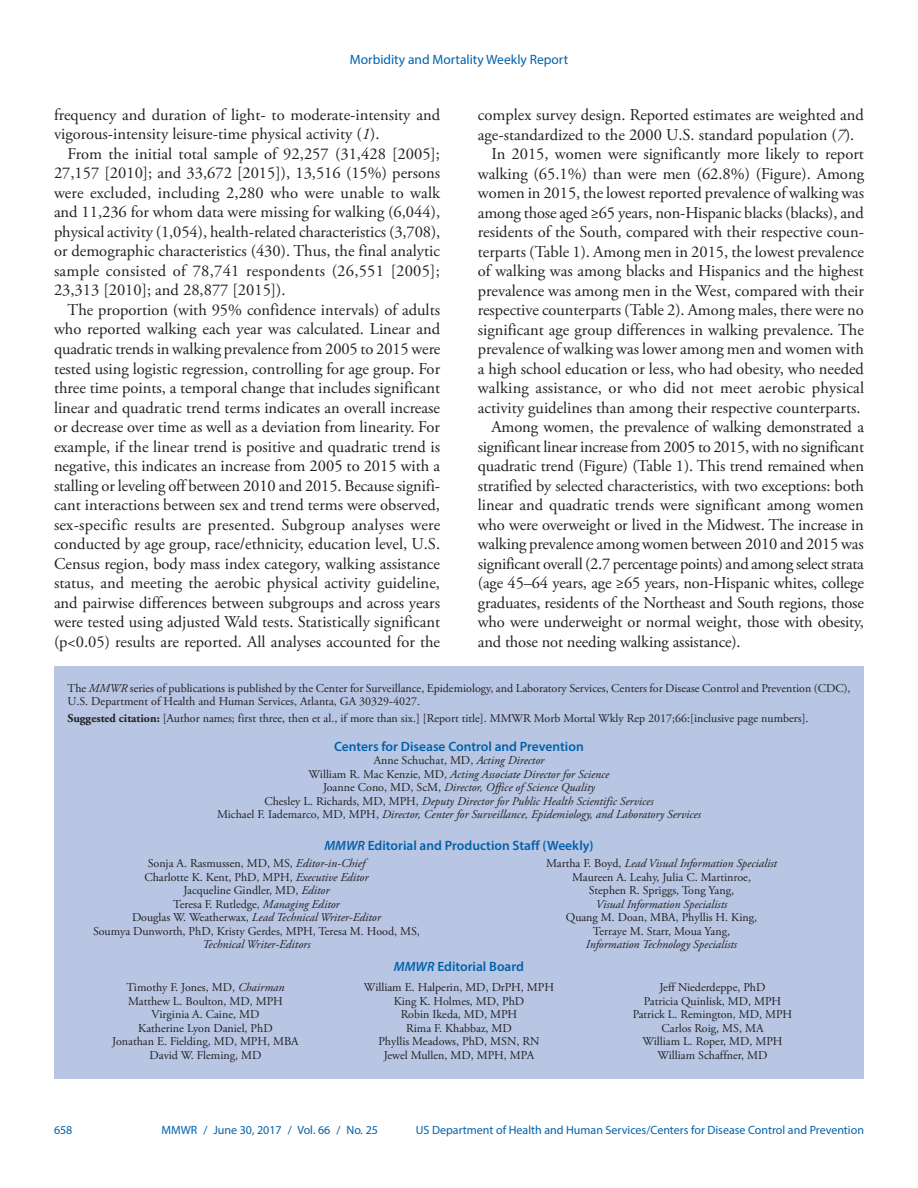
<style>
.page{position:relative;width:918px;height:1188px;background:#fff}
.page>*{position:absolute;margin:0;border:0;box-sizing:border-box;transform-origin:0 0}
.Paragraph{font:16.5px/19.5px "Adobe Garamond Pro";color:#231f20;text-align:justify}
.t1{font:600 13.5px "Myriad Pro";color:#0161ab}
.t2{font:13.5px "Myriad Pro";color:#0161ab}
.t3{font:12px/13.5px "Adobe Garamond Pro";color:#231f20;text-align:center}
.t4{font:italic 12px/13.5px "Adobe Garamond Pro";color:#231f20;text-align:center}
.t5{font:12px "Myriad Pro";color:#0161ab}
.s1{font-style:italic}
.s2{font-weight:700}
.s3{font-style:normal}
</style>
<div class="page">
<div style="left:54px;top:666px;width:810px;height:413px;background:#b8c6e3"></div>
<p class="t2" style="left:350px;top:51px;width:220px">Morbidity and Mortality Weekly Report</p>
<p class="Paragraph" style="left:54px;top:106px;width:388px">frequency and duration of light- to moderate-intensity and vigorous-intensity leisure-time physical activity (<span class="s1">1</span>).</p>
<p class="Paragraph" style="left:54px;top:145px;width:388px;text-indent:13px">From the initial total sample of 92,257 (31,428 [2005]; 27,157 [2010]; and 33,672 [2015]), 13,516 (15%) persons were excluded, including 2,280 who were unable to walk and 11,236 for whom data were missing for walking (6,044), physical activity (1,054), health-related characteristics (3,708), or demographic characteristics (430). Thus, the final analytic sample consisted of 78,741 respondents (26,551 [2005]; 23,313 [2010]; and 28,877 [2015]).</p>
<p class="Paragraph" style="left:54px;top:301px;width:388px;text-indent:13px">The proportion (with 95% confidence intervals) of adults who reported walking each year was calculated. Linear and quadratic trends in walking prevalence from 2005 to 2015 were tested using logistic regression, controlling for age group. For three time points, a temporal change that includes significant linear and quadratic trend terms indicates an overall increase or decrease over time as well as a deviation from linearity. For example, if the linear trend is positive and quadratic trend is negative, this indicates an increase from 2005 to 2015 with a stalling or leveling off between 2010 and 2015. Because signifi&shy;cant interactions between sex and trend terms were observed, sex-specific results are presented. Subgroup analyses were conducted by age group, race/ethnicity, education level, U.S.<br>Census region, body mass index category, walking assistance status, and meeting the aerobic physical activity guideline, and pairwise differences between subgroups and across years were tested using adjusted Wald tests. Statistically significant (p&lt;0.05) results are reported. All analyses accounted for the</p>
<p class="Paragraph" style="left:478px;top:106px;width:388px">complex survey design. Reported estimates are weighted and age-standardized to the 2000 U.S. standard population (<span class="s1">7</span>).</p>
<p class="Paragraph" style="left:478px;top:145px;width:388px;text-indent:13px">In 2015, women were significantly more likely to report walking (65.1%) than were men (62.8%) (Figure). Among women in 2015, the lowest reported prevalence of walking was among those aged ≥65 years, non-Hispanic blacks (blacks), and residents of the South, compared with their respective coun&shy;terparts (Table 1). Among men in 2015, the lowest prevalence of walking was among blacks and Hispanics and the highest prevalence was among men in the West, compared with their respective counterparts (Table 2). Among males, there were no significant age group differences in walking prevalence. The prevalence of walking was lower among men and women with a high school education or less, who had obesity, who needed walking assistance, or who did not meet aerobic physical activity guidelines than among their respective counterparts.</p>
<p class="Paragraph" style="left:478px;top:418px;width:388px;text-indent:13px">Among women, the prevalence of walking demonstrated a significant linear increase from 2005 to 2015, with no significant quadratic trend (Figure) (Table 1). This trend remained when stratified by selected characteristics, with two exceptions: both linear and quadratic trends were significant among women who were overweight or lived in the Midwest. The increase in walking prevalence among women between 2010 and 2015 was significant overall (2.7 percentage points) and among select strata (age 45–64 years, age ≥65 years, non-Hispanic whites, college graduates, residents of the Northeast and South regions, those who were underweight or normal weight, those with obesity, and those not needing walking assistance).</p>
<p class="t3" style="left:68px;top:682px;width:785px;text-align:left">The <span class="s1">MMWR</span> series of publications is published by the Center for Surveillance, Epidemiology, and Laboratory Services, Centers for Disease Control and Prevention (CDC),<br>U.S. Department of Health and Human Services, Atlanta, GA 30329-4027.</p>
<p class="t3" style="left:68px;top:712px;width:743px"><span class="s2">Suggested citation:</span> [Author names; first three, then et al., if more than six.] [Report title]. MMWR Morb Mortal Wkly Rep 2017;66:[inclusive page numbers].</p>
<p class="t1" style="left:334px;top:738px;width:251px">Centers for Disease Control and Prevention</p>
<p class="t4" style="left:217px;top:754px;width:485px"><span class="s3">Anne Schuchat, MD,</span> Acting Director<br><span class="s3">William R. Mac Kenzie, MD,</span> Acting Associate Director for Science<br><span class="s3">Joanne Cono, MD, ScM,</span> Director, Office of Science Quality<br><span class="s3">Chesley L. Richards, MD, MPH,</span> Deputy Director for Public Health Scientific Services<br><span class="s3">Michael F. Iademarco, MD, MPH,</span> Director, Center for Surveillance, Epidemiology, and Laboratory Services</p>
<p class="t1" style="left:324px;top:837px;width:271px"><span class="s1">MMWR</span> Editorial and Production Staff (Weekly)</p>
<p class="t3" style="left:93px;top:857px;width:328px">Sonja A. Rasmussen, MD, MS, <span class="s1">Editor-in-Chief<br></span>Charlotte K. Kent, PhD, MPH, <span class="s1">Executive Editor<br></span>Jacqueline Gindler, MD, <span class="s1">Editor<br></span>Teresa F. Rutledge, <span class="s1">Managing Editor<br></span>Douglas W. Weatherwax, <span class="s1">Lead Technical Writer-Editor<br></span>Soumya Dunworth, PhD, Kristy Gerdes, MPH, Teresa M. Hood, MS,</p>
<p class="t4" style="left:203px;top:938px;width:109px">Technical Writer-Editors</p>
<p class="t3" style="left:546px;top:857px;width:232px">Martha F. Boyd, <span class="s1">Lead Visual Information Specialist<br></span>Maureen A. Leahy, Julia C. Martinroe,<br>Stephen R. Spriggs, Tong Yang,</p>
<p class="t4" style="left:596px;top:897px;width:133px">Visual Information Specialists</p>
<p class="t3" style="left:566px;top:911px;width:193px">Quang M. Doan, MBA, Phyllis H. King,<br>Terraye M. Starr, Moua Yang,</p>
<p class="t4" style="left:586px;top:938px;width:153px">Information Technology Specialists</p>
<p class="t1" style="left:394px;top:958px;width:132px"><span class="s1">MMWR</span> Editorial Board</p>
<p class="t3" style="left:112px;top:981px;width:188px">Timothy F. Jones, MD, <span class="s1">Chairman<br></span>Matthew L. Boulton, MD, MPH<br>Virginia A. Caine, MD<br>Katherine Lyon Daniel, PhD<br>Jonathan E. Fielding, MD, MPH, MBA<br>David W. Fleming, MD</p>
<p class="t3" style="left:364px;top:981px;width:192px">William E. Halperin, MD, DrPH, MPH<br>King K. Holmes, MD, PhD<br>Robin Ikeda, MD, MPH<br>Rima F. Khabbaz, MD<br>Phyllis Meadows, PhD, MSN, RN<br>Jewel Mullen, MD, MPH, MPA</p>
<p class="t3" style="left:633px;top:981px;width:161px">Jeff Niederdeppe, PhD<br>Patricia Quinlisk, MD, MPH<br>Patrick L. Remington, MD, MPH<br>Carlos Roig, MS, MA<br>William L. Roper, MD, MPH<br>William Schaffner, MD</p>
<p class="t5" style="left:54px;top:1123px;width:20px">658</p>
<p class="t5" style="left:161px;top:1123px;width:218px">MMWR / June 30, 2017 / Vol. 66 / No. 25</p>
<p class="t5" style="left:416px;top:1123px;width:450px">US Department of Health and Human Services/Centers for Disease Control and Prevention</p>
</div>
